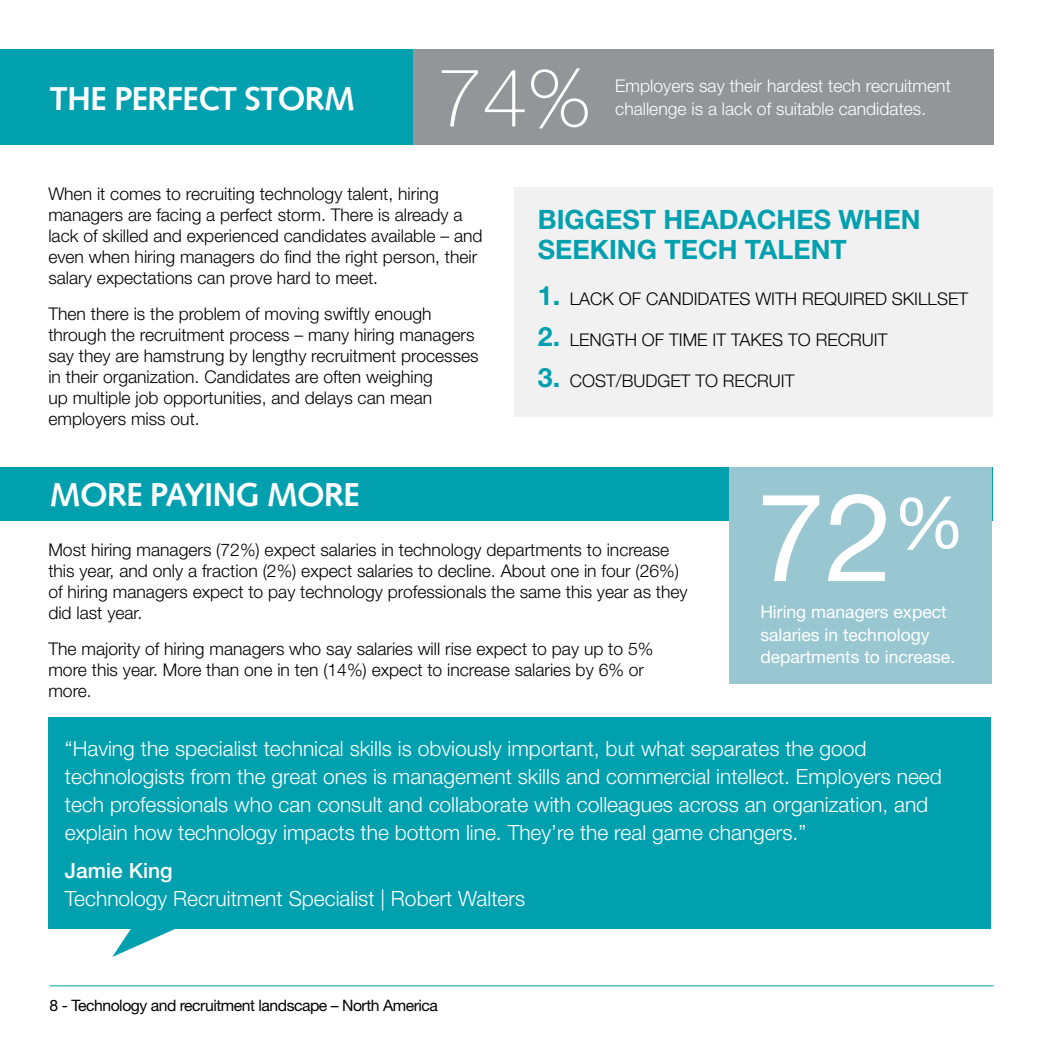
<style>
.page{position:relative;width:1042px;height:1042px;background:#fff}
.page>*{position:absolute;margin:0;border:0;box-sizing:border-box;transform-origin:0 0}
.t1{font:122.85px "Helvetica Neue LT Std";color:#fff}
.t2{font:100 81.38px "Helvetica Neue LT Std";color:#fff}
.t3{font:700 33.25px "Syntax";letter-spacing:-.03em;color:#fff}
.t4{font:700 26.78px/29.8px "Helvetica Neue LT Std";color:#00a0af}
.t5{font:300 21px/28px "Helvetica Neue LT Std";color:#fff}
.t6{font:500 21px "Helvetica Neue LT Std";color:#fff}
.t7{font:300 17.5px/21px "Helvetica Neue LT Std";color:#000}
.t8{font:300 17.5px/22.8px "Helvetica Neue LT Std";color:#fff}
.t9{font:17.5px/22.8px "Helvetica Neue LT Std";color:#fff}
.t10{font:15.75px "Helvetica Neue LT Std";letter-spacing:-.03em;color:#000}
.s1{font-weight:700;font-size:26.78px;color:#00a0af}
</style>
<div class="page">
<hr style="left:50px;top:985px;width:943px;height:1px;background:#00a0af">
<div style="left:0;top:50px;width:992px;height:95px;background:#00a0af"></div>
<div style="left:0;top:467px;width:992px;height:54px;background:#00a0af"></div>
<div style="left:514px;top:187px;width:478px;height:230px;background:#f1f1f2"></div>
<div style="left:413px;top:50px;width:580px;height:95px;background:#939598"></div>
<div style="left:729px;top:467px;width:263px;height:216px;background:#99c7d1"></div>
<div style="left:48px;top:717px;width:943px;height:212px;background:#00a0af"></div>
<svg style="left:112px;top:929px;width:63px;height:28px"></svg>
<h3 class="t3" style="left:50px;top:79px;width:307px">THE PERFECT STORM</h3>
<h2 class="t2" style="left:437px;top:51px;width:155px">74%</h2>
<p class="t8" style="left:615px;top:74px;width:337px">Employers say their hardest tech recruitment challenge is a lack of suitable candidates.</p>
<p class="t7" style="left:48px;top:183px;width:436px">When it comes to recruiting technology talent, hiring managers are facing a perfect storm. There is already a lack of skilled and experienced candidates available – and even when hiring managers do find the right person, their salary expectations can prove hard to meet.</p>
<p class="t7" style="left:48px;top:303px;width:432px">Then there is the problem of moving swiftly enough through the recruitment process – many hiring managers say they are hamstrung by lengthy recruitment processes in their organization. Candidates are often weighing<br>up multiple job opportunities, and delays can mean employers miss out.</p>
<h3 class="t4" style="left:538px;top:204px;width:384px">BIGGEST HEADACHES WHEN<br>SEEKING TECH TALENT</h3>
<p class="t7" style="left:538px;top:288px;width:432px"><span class="s1">1.</span> LACK OF CANDIDATES WITH REQUIRED SKILLSET</p>
<p class="t7" style="left:538px;top:329px;width:351px"><span class="s1">2.</span> LENGTH OF TIME IT TAKES TO RECRUIT</p>
<p class="t7" style="left:538px;top:370px;width:258px"><span class="s1">3.</span> COST/BUDGET TO RECRUIT</p>
<h3 class="t3" style="left:50px;top:476px;width:312px">MORE PAYING MORE</h3>
<p class="t7" style="left:48px;top:539px;width:641px">Most hiring managers (72%) expect salaries in technology departments to increase this year, and only a fraction (2%) expect salaries to decline. About one in four (26%) of hiring managers expect to pay technology professionals the same this year as they did last year.</p>
<p class="t7" style="left:48px;top:638px;width:606px">The majority of hiring managers who say salaries will rise expect to pay up to 5% more this year. More than one in ten (14%) expect to increase salaries by 6% or more.</p>
<h1 class="t1" style="left:757px;top:464px;width:210px">72<sup>%</sup></h1>
<p class="t9" style="left:760px;top:600px;width:196px">Hiring managers expect salaries in technology departments to increase.</p>
<p class="t5" style="left:65px;top:734px;width:878px">“Having the specialist technical skills is obviously important, but what separates the good technologists from the great ones is management skills and commercial intellect. Employers need tech professionals who can consult and collaborate with colleagues across an organization, and explain how technology impacts the bottom line. They’re the real game changers.”</p>
<p class="t6" style="left:65px;top:857px;width:109px">Jamie King</p>
<p class="t5" style="left:65px;top:883px;width:462px">Technology Recruitment Specialist | Robert Walters</p>
<p class="t10" style="left:50px;top:996px;width:390px">8 - Technology and recruitment landscape – North America</p>
</div>
